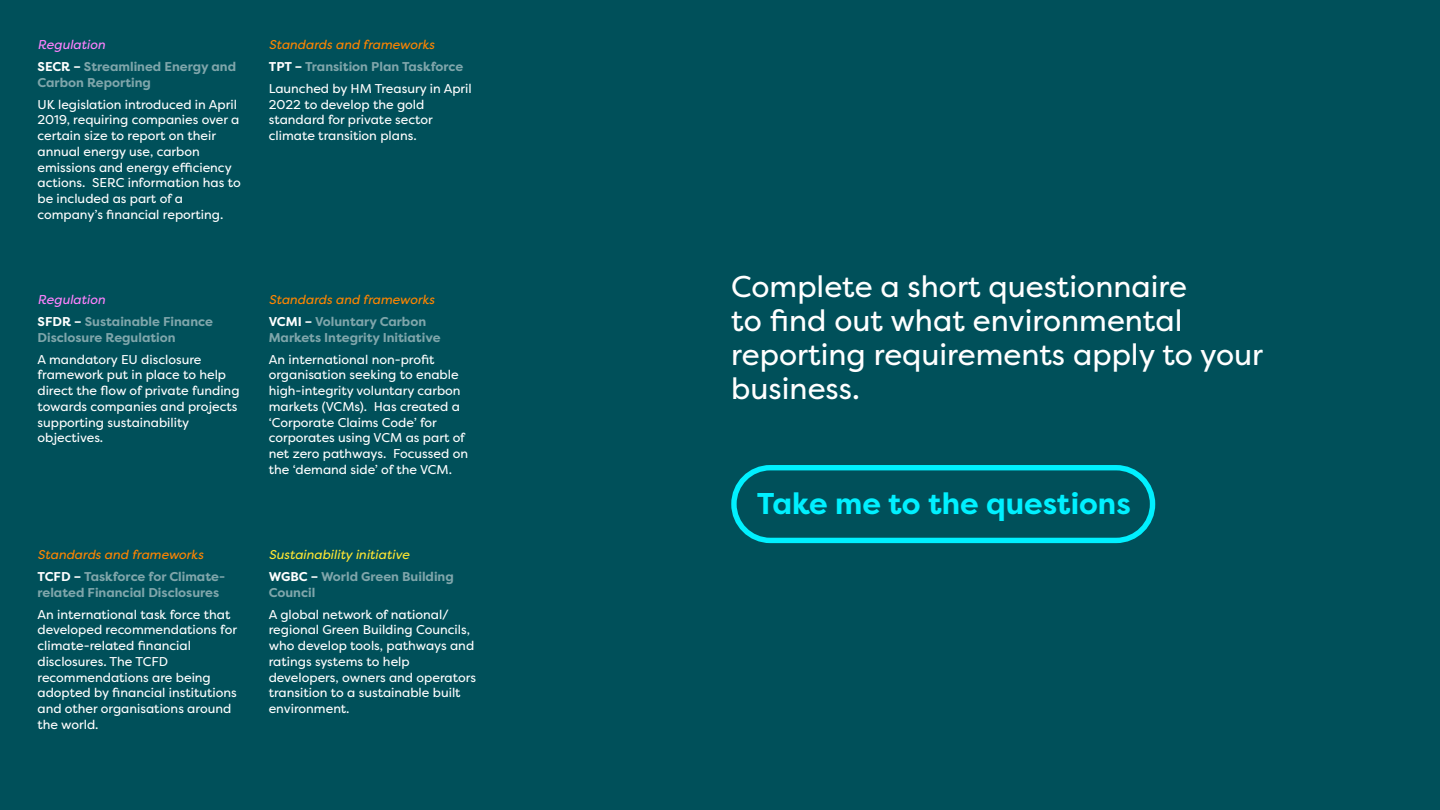
<style>
.page{position:relative;width:1440px;height:810px;background:#00505a}
.page>*{position:absolute;margin:0;border:0;box-sizing:border-box;transform-origin:0 0}
.t1{font:30px/33.8px "Filson Pro";color:#fff}
.t2{font:700 30px "Filson Pro";color:#00f0ff}
.t3{font:12.75px/15.8px "Filson Pro";color:#fff}
.t4{font:700 12.75px/21.8px "Filson Pro";color:#80a6ab}
.t5{font:italic 12.75px/21.8px "Filson Pro";color:#ff8500}
.t6{font:italic 12.75px/21.8px "Filson Pro";color:#ffe632}
.s1{font-weight:400;font-style:italic;color:#ff82ff}
.s2{color:#fff}
.s3{font-style:italic;color:#ff8500}
.s4{font-weight:700}
.s5{font-weight:700;color:#80a6ab}
.s6{font-weight:700;font-style:normal;color:#fff}
.s7{font-weight:700;font-style:normal;color:#80a6ab}
</style>
<div class="page">
<div style="left:731px;top:465px;width:424px;height:78px;border:5px solid #00f0ff;border-radius:36px"></div>
<p class="t4" style="left:38px;top:34px;width:200px"><span class="s1">Regulation<br></span><span class="s2">SECR –</span> Streamlined Energy and</p>
<p class="t4" style="left:38px;top:72px;width:115px">Carbon Reporting</p>
<p class="t3" style="left:38px;top:96px;width:205px">UK legislation introduced in April<br>2019, requiring companies over a certain size to report on their annual energy use, carbon emissions and energy efficiency actions. SERC information has to be included as part of a company’s financial reporting.</p>
<p class="t3" style="left:269px;top:34px;width:205px;line-height:21.8px"><span class="s3">Standards and frameworks<br></span><span class="s4">TPT –</span> <span class="s5">Transition Plan Taskforce<br></span>Launched by HM Treasury in April</p>
<p class="t3" style="left:269px;top:96px;width:166px">2022 to develop the gold standard for private sector climate transition plans.</p>
<p class="t4" style="left:38px;top:289px;width:177px"><span class="s1">Regulation<br></span><span class="s2">SFDR –</span> Sustainable Finance</p>
<p class="t4" style="left:38px;top:327px;width:140px">Disclosure Regulation</p>
<p class="t3" style="left:38px;top:351px;width:204px">A mandatory EU disclosure framework put in place to help direct the flow of private funding towards companies and projects supporting sustainability objectives.</p>
<p class="t5" style="left:269px;top:289px;width:167px">Standards and frameworks<br><span class="s6">VCMI –</span> <span class="s7">Voluntary Carbon</span></p>
<p class="t4" style="left:269px;top:327px;width:173px">Markets Integrity Initiative</p>
<p class="t3" style="left:269px;top:351px;width:201px">An international non-profit organisation seeking to enable high-integrity voluntary carbon markets (VCMs). Has created a ‘Corporate Claims Code’ for corporates using VCM as part of net zero pathways. Focussed on the ‘demand side’ of the VCM.</p>
<p class="t5" style="left:38px;top:544px;width:189px">Standards and frameworks<br><span class="s6">TCFD –</span> <span class="s7">Taskforce for Climate-</span></p>
<p class="t4" style="left:38px;top:582px;width:183px">related Financial Disclosures</p>
<p class="t3" style="left:38px;top:606px;width:201px">An international task force that developed recommendations for climate-related financial disclosures. The TCFD recommendations are being adopted by financial institutions and other organisations around the world.</p>
<p class="t6" style="left:269px;top:544px;width:187px">Sustainability initiative<br><span class="s6">WGBC –</span> <span class="s7">World Green Building</span></p>
<p class="t4" style="left:269px;top:582px;width:48px">Council</p>
<p class="t3" style="left:269px;top:606px;width:209px">A global network of national/ regional Green Building Councils, who develop tools, pathways and ratings systems to help developers, owners and operators transition to a sustainable built environment.</p>
<h1 class="t1" style="left:731px;top:270px;width:534px">Complete a short questionnaire<br>to find out what environmental reporting requirements apply to your business.</h1>
<h1 class="t2" style="left:757px;top:485px;width:375px">Take me to the questions</h1>
</div>
